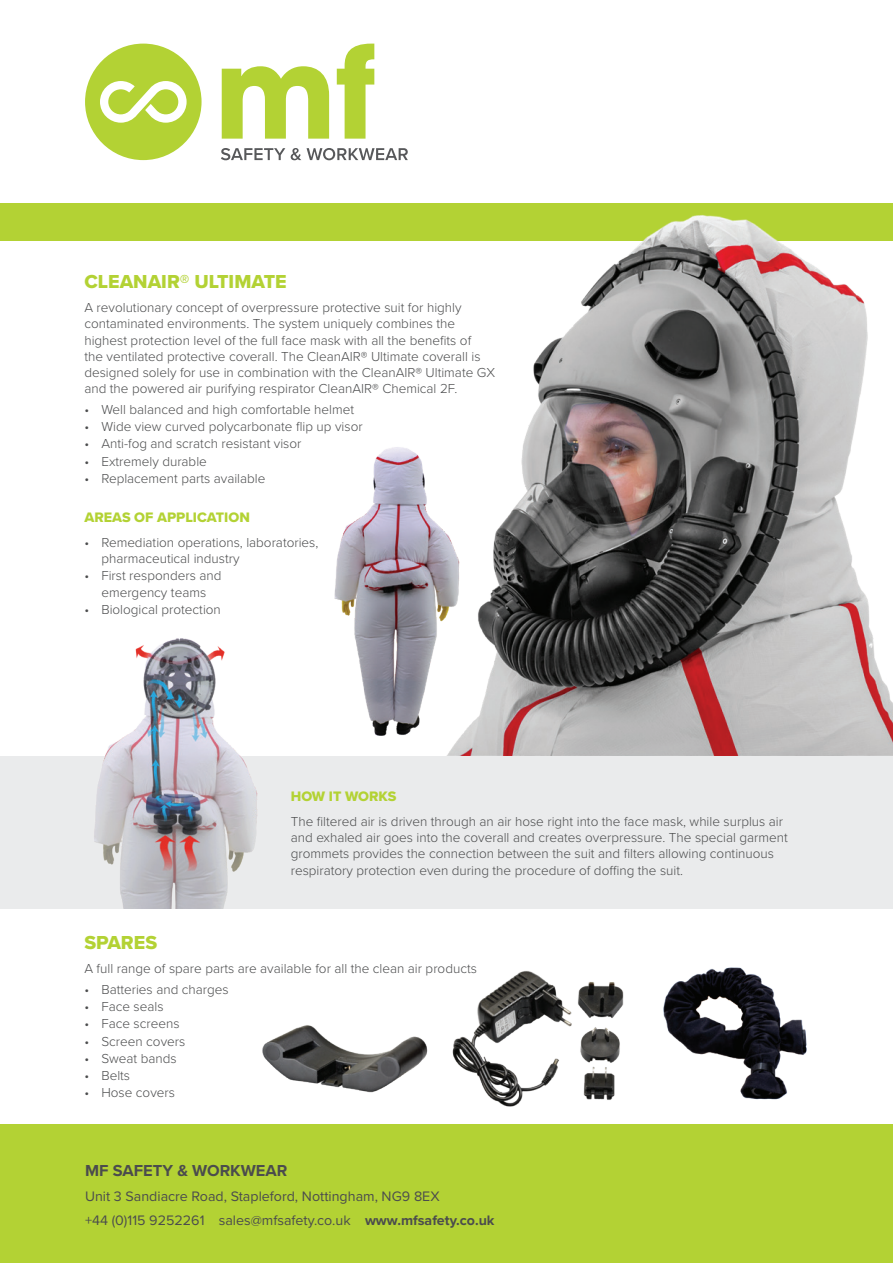
<style>
.page{position:relative;width:893px;height:1263px;background:#fff}
.page>*{position:absolute;margin:0;border:0;box-sizing:border-box;transform-origin:0 0}
.t1{font:19.5px "Proxima Nova Extrabld";color:#b3d234}
.t2{font:700 16.5px "Proxima Nova";color:#4b4c4d}
.t3{font:14.25px/23.5px "Proxima Nova";color:#4b4c4d}
.t4{font:14.25px "Proxima Nova Extrabld";color:#b3d234}
.t5{font:300 13.5px/16.2px "Proxima Nova";color:#4b4c4d}
.s1{font-weight:700}
</style>
<div class="page">
<div style="left:0;top:756px;width:893px;height:153px;background:#eaebec"></div>
<div style="left:0;top:203px;width:893px;height:38px;background:#b3d234"></div>
<div style="left:85px;top:44px;width:117px;height:116px;background:#b3d234;border-radius:50%"></div>
<svg style="left:100px;top:81px;width:87px;height:42px"></svg>
<svg style="left:222px;top:66px;width:107px;height:73px"></svg>
<svg style="left:337px;top:44px;width:37px;height:95px"></svg>
<svg style="left:221px;top:148px;width:187px;height:12px"></svg>
<div style="left:0;top:1124px;width:893px;height:139px;background:#b3d234"></div>
<img style="left:447px;top:215px;width:446px;height:541px">
<img style="left:452px;top:971px;width:172px;height:136px">
<img style="left:663px;top:967px;width:144px;height:133px">
<img style="left:262px;top:1025px;width:166px;height:68px">
<img style="left:334px;top:434px;width:140px;height:312px">
<img style="left:94px;top:638px;width:164px;height:271px">
<h1 class="t1" style="left:84px;top:266px;width:204px">CLEANAIR® ULTIMATE</h1>
<p class="t5" style="left:84px;top:299px;width:412px">A revolutionary concept of overpressure protective suit for highly contaminated environments. The system uniquely combines the highest protection level of the full face mask with all the benefits of<br>the ventilated protective coverall. The CleanAIR® Ultimate coverall is designed solely for use in combination with the CleanAIR® Ultimate GX and the powered air purifying respirator CleanAIR® Chemical 2F.</p>
<p class="t5" style="left:84px;top:400px;width:271px">• Well balanced and high comfortable helmet</p>
<p class="t5" style="left:84px;top:418px;width:280px">• Wide view curved polycarbonate flip up visor</p>
<p class="t5" style="left:84px;top:435px;width:219px">• Anti-fog and scratch resistant visor</p>
<p class="t5" style="left:84px;top:452px;width:124px">• Extremely durable</p>
<p class="t5" style="left:84px;top:469px;width:183px">• Replacement parts available</p>
<p class="t4" style="left:84px;top:507px;width:167px">AREAS OF APPLICATION</p>
<p class="t5" style="left:101px;top:534px;width:218px;text-indent:-17px">• Remediation operations, laboratories, pharmaceutical industry</p>
<p class="t5" style="left:84px;top:567px;width:139px;text-align:center">• First responders and emergency teams</p>
<p class="t5" style="left:84px;top:600px;width:138px">• Biological protection</p>
<p class="t4" style="left:291px;top:786px;width:107px">HOW IT WORKS</p>
<p class="t5" style="left:291px;top:813px;width:499px">The filtered air is driven through an air hose right into the face mask, while surplus air and exhaled air goes into the coverall and creates overpressure. The special garment grommets provides the connection between the suit and filters allowing continuous respiratory protection even during the procedure of doffing the suit.</p>
<h1 class="t1" style="left:84px;top:927px;width:74px">SPARES</h1>
<p class="t5" style="left:84px;top:960px;width:394px">A full range of spare parts are available for all the clean air products</p>
<p class="t5" style="left:84px;top:980px;width:146px">• Batteries and charges</p>
<p class="t5" style="left:84px;top:998px;width:81px">• Face seals</p>
<p class="t5" style="left:84px;top:1015px;width:97px">• Face screens</p>
<p class="t5" style="left:84px;top:1032px;width:102px">• Screen covers</p>
<p class="t5" style="left:84px;top:1049px;width:94px">• Sweat bands</p>
<p class="t5" style="left:84px;top:1067px;width:47px">• Belts</p>
<p class="t5" style="left:84px;top:1084px;width:92px">• Hose covers</p>
<p class="t2" style="left:85px;top:1158px;width:204px">MF SAFETY &amp; WORKWEAR</p>
<p class="t3" style="left:85px;top:1184px;width:411px">Unit 3 Sandiacre Road, Stapleford, Nottingham, NG9 8EX<br>+44 (0)115 9252261 sales@mfsafety.co.uk <span class="s1">www.mfsafety.co.uk</span></p>
</div>
